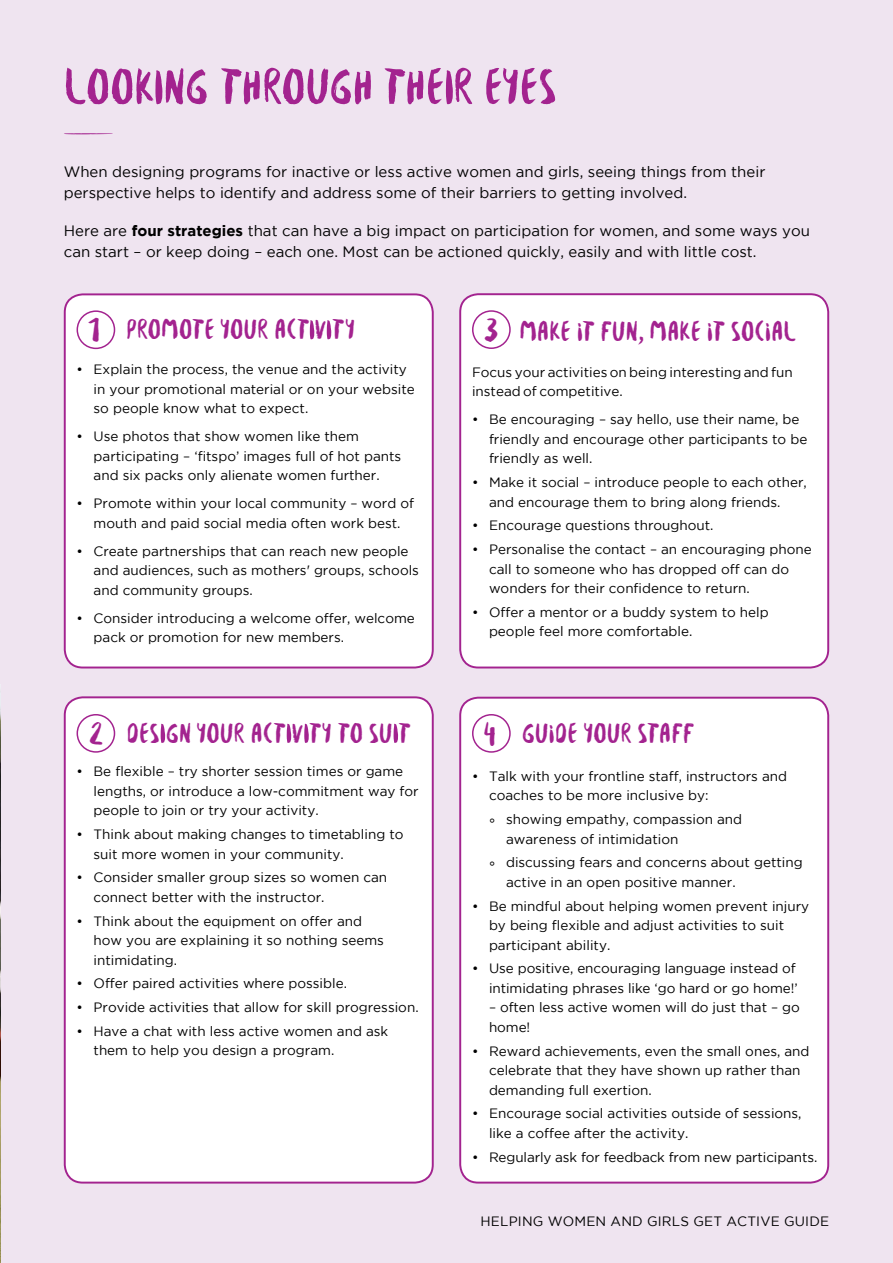
<style>
.page{position:relative;width:893px;height:1263px;background:#efe4f0}
.page>*{position:absolute;margin:0;border:0;box-sizing:border-box;transform-origin:0 0}
.t1{font:54px "Besom";letter-spacing:-.01em;color:#a3238f}
.t2{font:30px "Besom";letter-spacing:-.01em;color:#a3238f}
.t3{font:15px/21px "Gotham";color:#000}
.t4{font:13.5px/19.5px "Gotham";color:#000}
.s1{font-weight:700}
.s2{font-size:36px}
</style>
<div class="page">
<div style="left:460px;top:294px;width:368px;height:373px;background:#fff;border-radius:18px"></div>
<div style="left:459px;top:293px;width:370px;height:375px;border:2px solid #a3238f;border-radius:18px"></div>
<div style="left:460px;top:698px;width:368px;height:484px;background:#fff;border-radius:18px"></div>
<div style="left:459px;top:697px;width:370px;height:486px;border:2px solid #a3238f;border-radius:18px"></div>
<div style="left:65px;top:697px;width:368px;height:485px;background:#fff;border-radius:18px"></div>
<div style="left:64px;top:696px;width:370px;height:487px;border:2px solid #a3238f;border-radius:18px"></div>
<div style="left:65px;top:294px;width:368px;height:373px;background:#fff;border-radius:18px"></div>
<div style="left:64px;top:293px;width:370px;height:375px;border:2px solid #a3238f;border-radius:18px"></div>
<div style="left:472px;top:310px;width:39px;height:39px;border:2px solid #a3238f;border-radius:50%"></div>
<div style="left:472px;top:714px;width:39px;height:39px;border:2px solid #a3238f;border-radius:50%"></div>
<div style="left:77px;top:714px;width:38px;height:39px;border:2px solid #a3238f;border-radius:50%"></div>
<svg style="left:161px;top:724px;width:4px;height:19px"></svg>
<svg style="left:287px;top:724px;width:4px;height:19px"></svg>
<svg style="left:304px;top:724px;width:5px;height:19px"></svg>
<svg style="left:394px;top:724px;width:4px;height:19px"></svg>
<svg style="left:64px;top:133px;width:49px;height:1px"></svg>
<svg style="left:155px;top:70px;width:7px;height:34px"></svg>
<svg style="left:446px;top:70px;width:7px;height:34px"></svg>
<div style="left:77px;top:310px;width:38px;height:39px;border:2px solid #a3238f;border-radius:50%"></div>
<svg style="left:310px;top:320px;width:4px;height:19px"></svg>
<svg style="left:327px;top:320px;width:4px;height:19px"></svg>
<img style="left:0;top:707px;width:1px;height:556px">
<h1 class="t1" style="left:64px;top:64px;width:495px">LOOK NG THROUGH THE R EYES</h1>
<p class="t3" style="left:64px;top:161px;width:703px">When designing programs for inactive or less active women and girls, seeing things from their perspective helps to identify and address some of their barriers to getting involved.</p>
<p class="t3" style="left:64px;top:220px;width:748px">Here are <span class="s1">four strategies</span> that can have a big impact on participation for women, and some ways you can start – or keep doing – each one. Most can be actioned quickly, easily and with little cost.</p>
<h2 class="t2" style="left:88px;top:317px;width:268px"><span class="s2">1</span> PROMOTE YOUR ACT V TY</h2>
<p class="t4" style="left:94px;top:359px;width:323px;text-indent:-17px">• Explain the process, the venue and the activity in your promotional material or on your website so people know what to expect.</p>
<p class="t4" style="left:94px;top:426px;width:309px;text-indent:-17px">• Use photos that show women like them participating – ‘fitspo’ images full of hot pants and six packs only alienate women further.</p>
<p class="t4" style="left:77px;top:493px;width:339px;text-align:center">• Promote within your local community – word of mouth and paid social media often work best.</p>
<p class="t4" style="left:94px;top:541px;width:327px;text-indent:-17px">• Create partnerships that can reach new people and audiences, such as mothers' groups, schools and community groups.</p>
<p class="t4" style="left:94px;top:608px;width:323px;text-indent:-17px">• Consider introducing a welcome offer, welcome pack or promotion for new members.</p>
<h2 class="t2" style="left:89px;top:720px;width:323px"><span class="s2">2</span> DES GN YOUR ACT V TY TO SU T</h2>
<p class="t4" style="left:94px;top:762px;width:327px;text-indent:-17px">• Be flexible – try shorter session times or game lengths, or introduce a low-commitment way for people to join or try your activity.</p>
<p class="t4" style="left:94px;top:824px;width:311px;text-indent:-17px">• Think about making changes to timetabling to suit more women in your community.</p>
<p class="t4" style="left:94px;top:868px;width:295px;text-indent:-17px">• Consider smaller group sizes so women can connect better with the instructor.</p>
<p class="t4" style="left:94px;top:911px;width:292px;text-indent:-17px">• Think about the equipment on offer and how you are explaining it so nothing seems intimidating.</p>
<p class="t4" style="left:77px;top:974px;width:272px">• Offer paired activities where possible.</p>
<p class="t4" style="left:77px;top:997px;width:344px">• Provide activities that allow for skill progression.</p>
<p class="t4" style="left:94px;top:1021px;width:296px;text-indent:-17px">• Have a chat with less active women and ask them to help you design a program.</p>
<h2 class="t2" style="left:484px;top:318px;width:314px"><span class="s2">3</span> MAKE IT FUN, MAKE IT SOCIAL</h2>
<p class="t4" style="left:472px;top:362px;width:322px">Focus your activities on being interesting and fun instead of competitive.</p>
<p class="t4" style="left:489px;top:410px;width:320px;text-indent:-17px">• Be encouraging – say hello, use their name, be friendly and encourage other participants to be friendly as well.</p>
<p class="t4" style="left:489px;top:472px;width:319px;text-indent:-17px">• Make it social – introduce people to each other, and encourage them to bring along friends.</p>
<p class="t4" style="left:472px;top:516px;width:243px">• Encourage questions throughout.</p>
<p class="t4" style="left:489px;top:539px;width:324px;text-indent:-17px">• Personalise the contact – an encouraging phone call to someone who has dropped off can do wonders for their confidence to return.</p>
<p class="t4" style="left:489px;top:602px;width:281px;text-indent:-17px">• Offer a mentor or a buddy system to help people feel more comfortable.</p>
<h2 class="t2" style="left:484px;top:720px;width:213px"><span class="s2">4</span> GUIDE YOUR STAFF</h2>
<p class="t4" style="left:489px;top:766px;width:300px;text-indent:-17px">• Talk with your frontline staff, instructors and coaches to be more inclusive by:</p>
<p class="t4" style="left:506px;top:809px;width:238px;text-indent:-17px">° showing empathy, compassion and awareness of intimidation</p>
<p class="t4" style="left:506px;top:853px;width:298px;text-indent:-17px">° discussing fears and concerns about getting active in an open positive manner.</p>
<p class="t4" style="left:489px;top:896px;width:322px;text-indent:-17px">• Be mindful about helping women prevent injury by being flexible and adjust activities to suit participant ability.</p>
<p class="t4" style="left:472px;top:959px;width:327px;text-align:right">• Use positive, encouraging language instead of intimidating phrases like ‘go hard or go home!’</p>
<p class="t4" style="left:489px;top:998px;width:312px">– often less active women will do just that – go home!</p>
<p class="t4" style="left:489px;top:1041px;width:322px;text-indent:-17px">• Reward achievements, even the small ones, and celebrate that they have shown up rather than demanding full exertion.</p>
<p class="t4" style="left:489px;top:1104px;width:314px;text-indent:-17px">• Encourage social activities outside of sessions, like a coffee after the activity.</p>
<p class="t4" style="left:472px;top:1147px;width:347px">• Regularly ask for feedback from new participants.</p>
<p class="t4" style="left:480px;top:1211px;width:350px">HELPING WOMEN AND GIRLS GET ACTIVE GUIDE</p>
</div>
